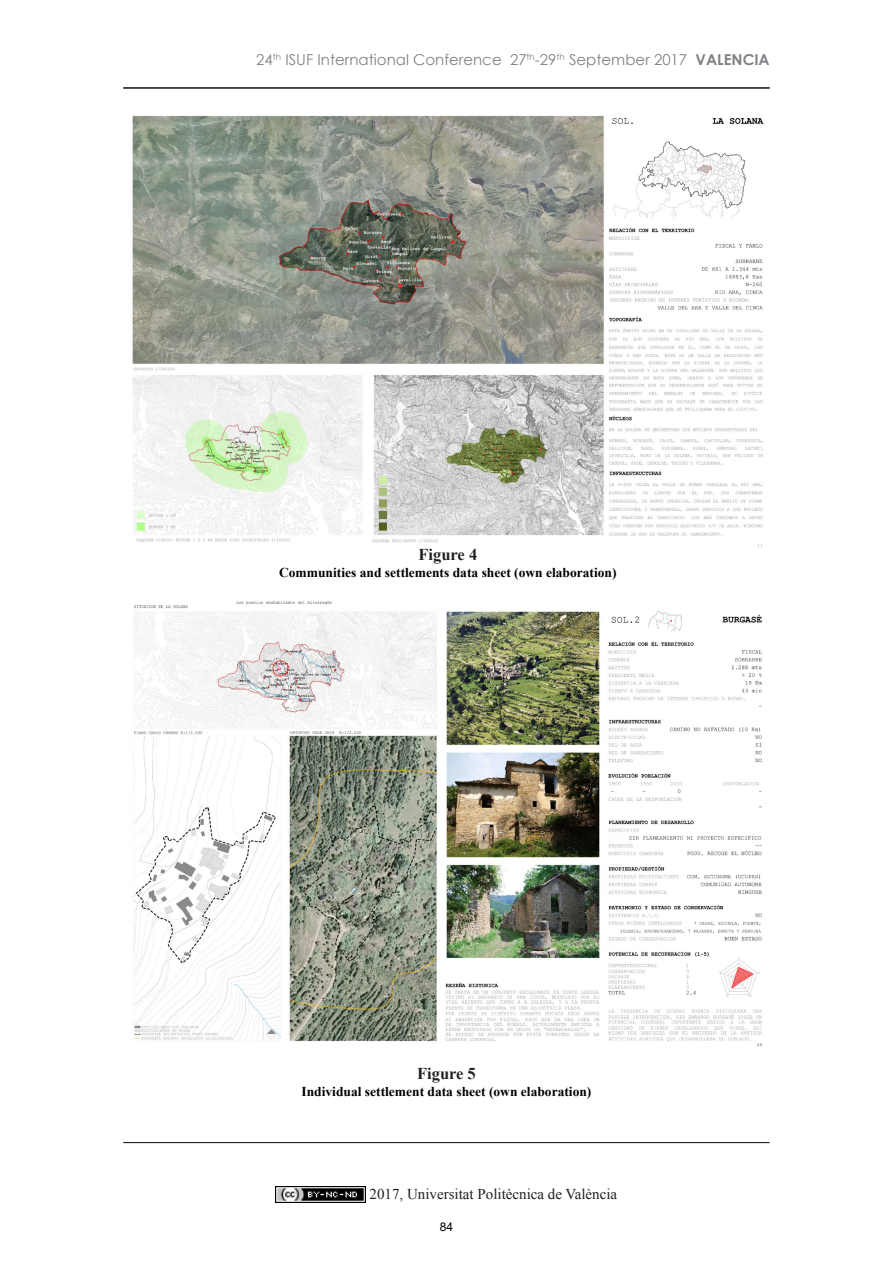
<style>
.page{position:relative;width:893px;height:1263px;background:#fff}
.page>*{position:absolute;margin:0;border:0;box-sizing:border-box;transform-origin:0 0}
.t1{font:700 16.5px "Times New Roman";color:#231f20}
.t2{font:15px "Century Gothic";color:#808285}
.t3{font:15px "Times New Roman";color:#231f20}
.t4{font:700 13.5px "Times New Roman";color:#000}
.t5{font:12px "Arial";color:#000}
.s1{font-weight:700}
</style>
<div class="page">
<hr style="left:123px;top:1142px;width:647px;height:1px;background:#231f20">
<hr style="left:123px;top:87px;width:647px;height:1px;background:#231f20">
<img style="left:276px;top:1186px;width:90px;height:17px">
<img style="left:132px;top:115px;width:632px;height:432px">
<img style="left:133px;top:601px;width:629px;height:446px">
<p class="t2" style="left:256px;top:49px;width:515px">24<sup>th</sup> ISUF International Conference 27<sup>th</sup>-29<sup>th</sup> September 2017 <span class="s1">VALENCIA</span></p>
<p class="t1" style="left:418px;top:543px;width:60px">Figure 4</p>
<p class="t4" style="left:279px;top:563px;width:339px">Communities and settlements data sheet (own elaboration)</p>
<p class="t1" style="left:417px;top:1061px;width:60px">Figure 5</p>
<p class="t4" style="left:302px;top:1082px;width:291px">Individual settlement data sheet (own elaboration)</p>
<p class="t3" style="left:370px;top:1184px;width:249px">2017, Universitat Politècnica de València</p>
<p class="t5" style="left:440px;top:1219px;width:15px">84</p>
</div>
